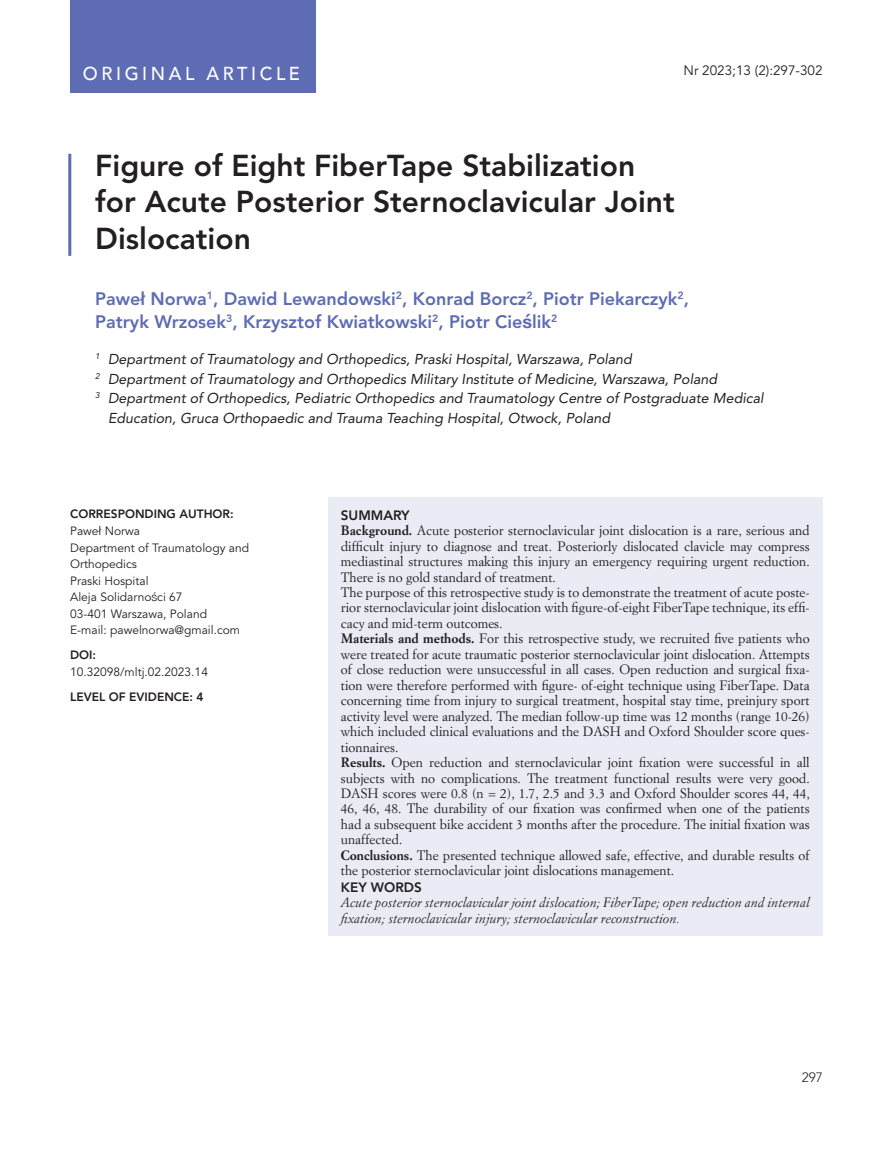
<style>
.page{position:relative;width:893px;height:1149px;background:#fff}
.page>*{position:absolute;margin:0;border:0;box-sizing:border-box;transform-origin:0 0}
.Titolo_Articolo{font:800 30px/36px "Avenir LT Std";color:#231f20}
.t1{font:500 18.75px "Avenir";letter-spacing:.2em;color:#fff;scale:.96 1}
.Autori{font:800 18px/22.5px "Avenir LT Std";color:#5d6cb3}
.Autori_Sede{font:italic 14.25px/19.5px "Avenir LT Std";color:#231f20}
.t2{font:13.5px "Avenir LT Std";color:#231f20}
.SUMMARY{font:800 13.5px "Avenir LT Std";color:#231f20}
.testo_sommario{font:800 13.5px "Avenir LT Std";color:#231f20}
.t3{font:300 13.5px "Avenir LT Std";color:#231f20}
.testo_sommario-2{font:13.35px/15.5px "Simoncini Garamond Std";color:#231f20;text-align:justify}
.testo_sommario-3{font:italic 13.35px/15.5px "Simoncini Garamond Std";color:#231f20}
.corresponding_text{font:12px/16.5px "Avenir LT Std";color:#231f20}
.DOI{font:12px/16.5px "Avenir LT Std";color:#231f20}
.corresponding_text-2{font:800 12px "Avenir LT Std";color:#231f20}
.DOI-2{font:800 12px "Avenir LT Std";color:#231f20}
.s1{font-family:"Helvetica Neue";font-weight:700}
.s2{font-family:"Helvetica Neue";font-weight:300}
.s3{font-weight:800}
.s4{font-weight:700}
</style>
<div class="page">
<div style="left:70px;top:0;width:245px;height:92px;background:#5d6cb3"></div>
<div style="left:328px;top:496px;width:494px;height:439px;background:#eaebf5"></div>
<hr style="left:68px;top:154px;width:3px;height:102px;background:#5d6cb3">
<h2 class="t1" style="left:83px;top:57px;width:228px">ORIGINAL ARTICLE</h2>
<p class="t2" style="left:683px;top:63px;width:141px">Nr 2023;13 (2):297-302</p>
<p class="Titolo_Articolo" style="left:95px;top:148px;width:581px">Figure of Eight FiberTape Stabilization for Acute Posterior Sternoclavicular Joint<br>Dislocation</p>
<p class="Autori" style="left:95px;top:287px;width:595px">Paweł Norwa<sup>1</sup>, Dawid Lewandowski<sup>2</sup>, Konrad Borcz<sup>2</sup>, Piotr Piekarczyk<sup>2</sup>,<br>Patryk Wrzosek<sup>3</sup>, Krzysztof Kwiatkowski<sup>2</sup>, Piotr Cie<span class="s1">ś</span>lik<sup>2</sup></p>
<p class="Autori_Sede" style="left:95px;top:349px;width:538px"><sup>1</sup> Department of Traumatology and Orthopedics, Praski Hospital, Warszawa, Poland</p>
<p class="Autori_Sede" style="left:95px;top:369px;width:623px"><sup>2</sup> Department of Traumatology and Orthopedics Military Institute of Medicine, Warszawa, Poland</p>
<p class="Autori_Sede" style="left:108px;top:388px;width:657px;text-indent:-13px"><sup>3</sup> Department of Orthopedics, Pediatric Orthopedics and Traumatology Centre of Postgraduate Medical<br>Education, Gruca Orthopaedic and Trauma Teaching Hospital, Otwock, Poland</p>
<p class="corresponding_text-2" style="left:70px;top:507px;width:165px">CORRESPONDING AUTHOR:</p>
<p class="corresponding_text" style="left:70px;top:523px;width:71px">Paweł Norwa</p>
<p class="corresponding_text" style="left:70px;top:539px;width:180px">Department of Traumatology and<br>Orthopedics</p>
<p class="corresponding_text" style="left:70px;top:572px;width:80px">Praski Hospital</p>
<p class="corresponding_text" style="left:70px;top:589px;width:114px">Aleja Solidarno<span class="s2">ś</span>ci 67</p>
<p class="corresponding_text" style="left:70px;top:605px;width:138px">03-401 Warszawa, Poland</p>
<p class="corresponding_text" style="left:70px;top:622px;width:172px">E-mail: pawelnorwa@gmail.com</p>
<p class="DOI" style="left:70px;top:647px;width:139px"><span class="s3">DOI:<br></span>10.32098/mltj.02.2023.14</p>
<p class="DOI-2" style="left:70px;top:689px;width:135px">LEVEL OF EVIDENCE: 4</p>
<p class="testo_sommario" style="left:341px;top:507px;width:70px">SUMMARY</p>
<p class="testo_sommario-2" style="left:341px;top:522px;width:470px"><span class="s4">Background.</span> Acute posterior sternoclavicular joint dislocation is a rare, serious and difficult injury to diagnose and treat. Posteriorly dislocated clavicle may compress mediastinal structures making this injury an emergency requiring urgent reduction.<br>There is no gold standard of treatment.</p>
<p class="testo_sommario-2" style="left:341px;top:584px;width:470px">The purpose of this retrospective study is to demonstrate the treatment of acute poste&shy;rior sternoclavicular joint dislocation with figure-of-eight FiberTape technique, its effi&shy;cacy and mid-term outcomes.</p>
<p class="testo_sommario-2" style="left:341px;top:630px;width:470px"><span class="s4">Materials and methods.</span> For this retrospective study, we recruited five patients who were treated for acute traumatic posterior sternoclavicular joint dislocation. Attempts of close reduction were unsuccessful in all cases. Open reduction and surgical fixa&shy;tion were therefore performed with figure- of-eight technique using FiberTape. Data concerning time from injury to surgical treatment, hospital stay time, preinjury sport activity level were analyzed. The median follow-up time was 12 months (range 10-26) which included clinical evaluations and the DASH and Oxford Shoulder score ques&shy;tionnaires.</p>
<p class="testo_sommario-2" style="left:341px;top:754px;width:470px"><span class="s4">Results.</span> Open reduction and sternoclavicular joint fixation were successful in all subjects with no complications. The treatment functional results were very good.<br>DASH scores were 0.8 (n = 2), 1.7, 2.5 and 3.3 and Oxford Shoulder scores 44, 44, 46, 46, 48. The durability of our fixation was confirmed when one of the patients had a subsequent bike accident 3 months after the procedure. The initial fixation was unaffected.</p>
<p class="testo_sommario-2" style="left:341px;top:846px;width:470px"><span class="s4">Conclusions.</span> The presented technique allowed safe, effective, and durable results of the posterior sternoclavicular joint dislocations management.</p>
<p class="SUMMARY" style="left:341px;top:878px;width:82px">KEY WORDS</p>
<p class="testo_sommario-3" style="left:341px;top:894px;width:470px">Acute posterior sternoclavicular joint dislocation; FiberTape; open reduction and internal fixation; sternoclavicular injury; sternoclavicular reconstruction.</p>
<p class="t3" style="left:802px;top:1068px;width:23px">297</p>
</div>
